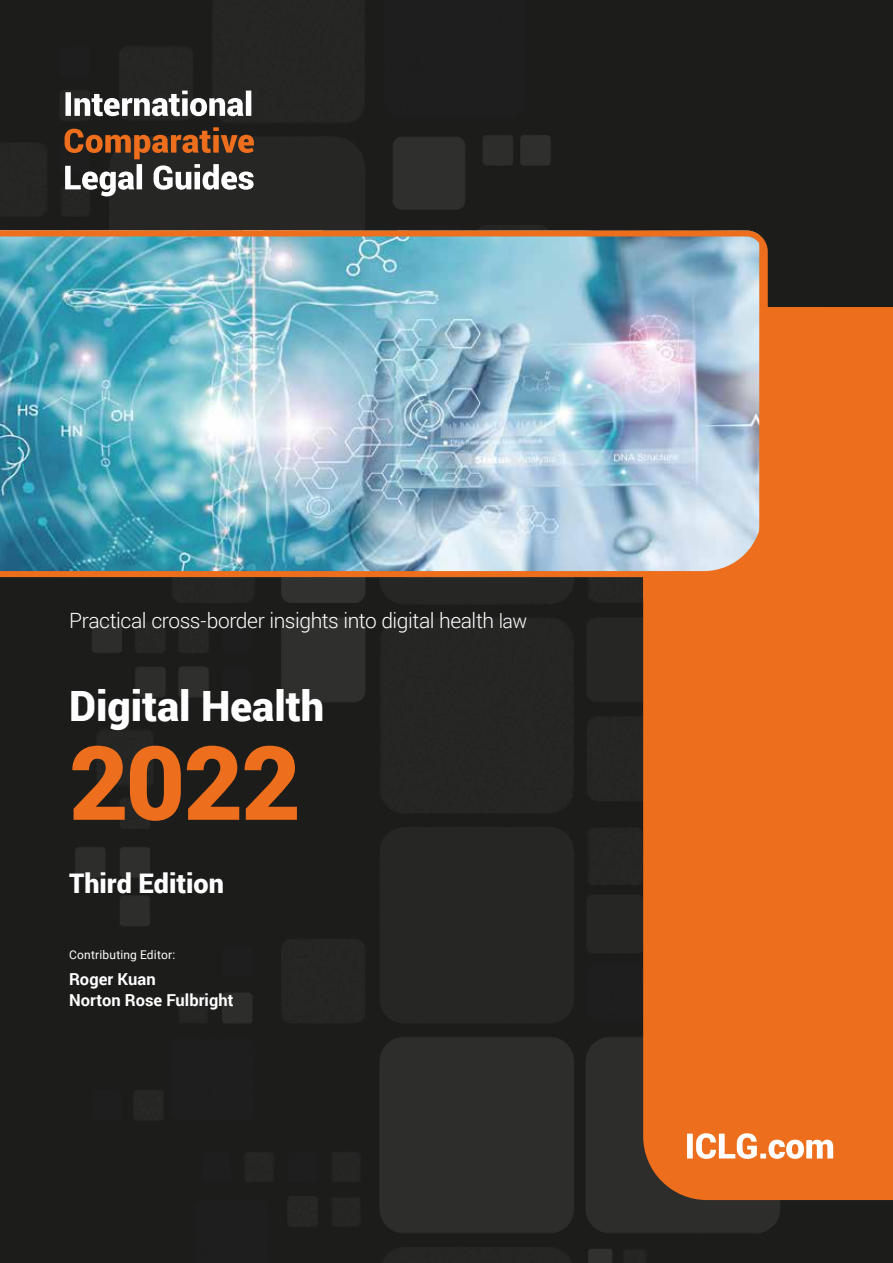
<style>
.page{position:relative;width:893px;height:1263px;background:#fff}
.page>*{position:absolute;margin:0;border:0;box-sizing:border-box;transform-origin:0 0}
.t1{font:900 102.75px "Roboto";color:#ed6e1c}
.t2{font:900 41.7px "Roboto";letter-spacing:-.005em;color:#fff}
.t3{font:900 27px "Roboto";color:#fff}
.t4{font:300 21px "Roboto";letter-spacing:-.02em;color:#fff}
.t5{font:700 16.5px/21px "Roboto";letter-spacing:.005em;color:#fff}
.t6{font:12px "Roboto";letter-spacing:.015em;color:#fff}
.s1{font-size:19.5px}
</style>
<div class="page">
<img style="left:0;top:0;width:893px;height:1263px">
<svg style="left:65px;top:127px;width:189px;height:69px;background:#695446"></svg>
<svg style="left:65px;top:91px;width:186px;height:25px"></svg>
<div style="left:643px;top:307px;width:250px;height:893px;background:#ed6e1c"></div>
<svg style="left:687px;top:1133px;width:146px;height:26px"></svg>
<img style="left:0;top:227px;width:771px;height:353px">
<svg style="left:643px;top:495px;width:146px;height:114px;background:#dfaa8a"></svg>
<div style="left:764px;top:307px;width:65px;height:227px;background:#ed6e1c"></div>
<p class="t4" style="left:69px;top:605px;width:460px">Practical cross-border insights into digital health <span class="s1">law</span></p>
<h2 class="t2" style="left:69px;top:677px;width:257px">Digital Health</h2>
<h1 class="t1" style="left:69px;top:711px;width:233px">2022</h1>
<p class="t3" style="left:69px;top:864px;width:156px">Third Edition</p>
<p class="t6" style="left:69px;top:946px;width:108px">Contributing Editor:</p>
<p class="t5" style="left:69px;top:967px;width:166px">Roger Kuan<br>Norton Rose Fulbright</p>
</div>
